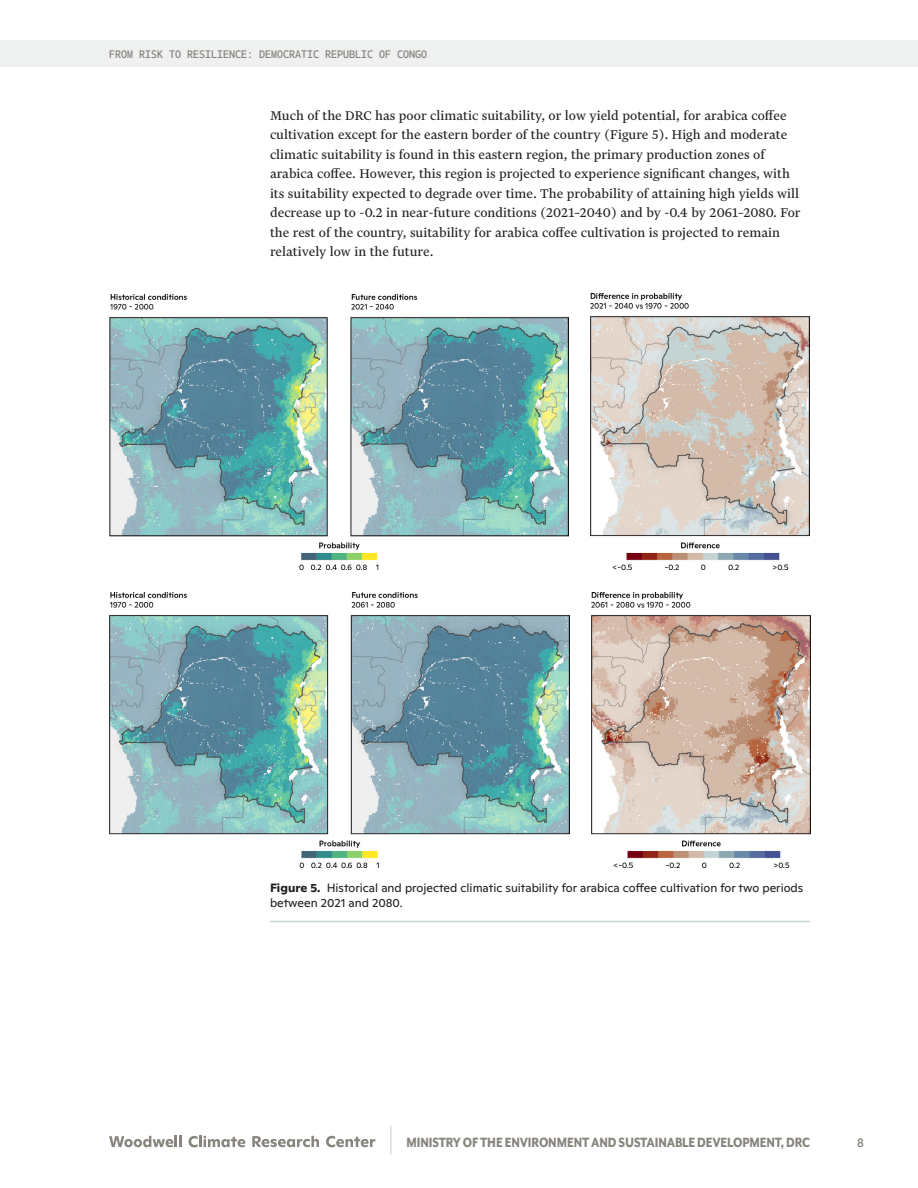
<style>
.page{position:relative;width:918px;height:1188px;background:#fff}
.page>*{position:absolute;margin:0;border:0;box-sizing:border-box;transform-origin:0 0}
.t1{font:800 15.45px "Mr Eaves Mod OT";letter-spacing:-.01em;color:#88857e;scale:.83 1}
.t2{font:15px/19.5px "Financier Text";color:#231f20}
.t3{font:13.5px "Gemeli Mono";color:#88857e}
.t4{font:12px/15px "Ginto Normal";color:#231f20}
.t5{font:12px "Gemeli Mono";color:#88857e}
.s1{font-weight:700}
</style>
<div class="page">
<hr style="left:390px;top:1126px;width:2px;height:29px;background:#88857e">
<svg style="left:109px;top:1136px;width:73px;height:11px"></svg>
<svg style="left:189px;top:1136px;width:56px;height:11px"></svg>
<svg style="left:252px;top:1136px;width:67px;height:11px"></svg>
<svg style="left:326px;top:1136px;width:49px;height:11px"></svg>
<div style="left:0;top:40px;width:918px;height:28px;background:#eff0f0"></div>
<img style="left:592px;top:592px;width:219px;height:276px">
<img style="left:109px;top:592px;width:461px;height:276px">
<hr style="left:270px;top:921px;width:540px;height:1px;background:#c9d4d9">
<img style="left:591px;top:294px;width:219px;height:276px">
<img style="left:109px;top:295px;width:460px;height:274px">
<p class="t5" style="left:109px;top:46px;width:319px">FROM RISK TO RESILIENCE: DEMOCRATIC REPUBLIC OF CONGO</p>
<p class="t2" style="left:270px;top:106px;width:532px">Much of the DRC has poor climatic suitability, or low yield potential, for arabica coffee cultivation except for the eastern border of the country (Figure 5). High and moderate climatic suitability is found in this eastern region, the primary production zones of arabica coffee. However, this region is projected to experience significant changes, with its suitability expected to degrade over time. The probability of attaining high yields will decrease up to -0.2 in near-future conditions (2021–2040) and by -0.4 by 2061–2080. For the rest of the country, suitability for arabica coffee cultivation is projected to remain relatively low in the future.</p>
<p class="t4" style="left:270px;top:880px;width:535px"><span class="s1">Figure 5.</span> Historical and projected climatic suitability for arabica coffee cultivation for two periods between 2021 and 2080.</p>
<p class="t1" style="left:407px;top:1134px;width:488px">MINISTRY OF THE ENVIRONMENT AND SUSTAINABLE DEVELOPMENT, DRC</p>
<p class="t3" style="left:857px;top:1133px;width:8px">8</p>
</div>
